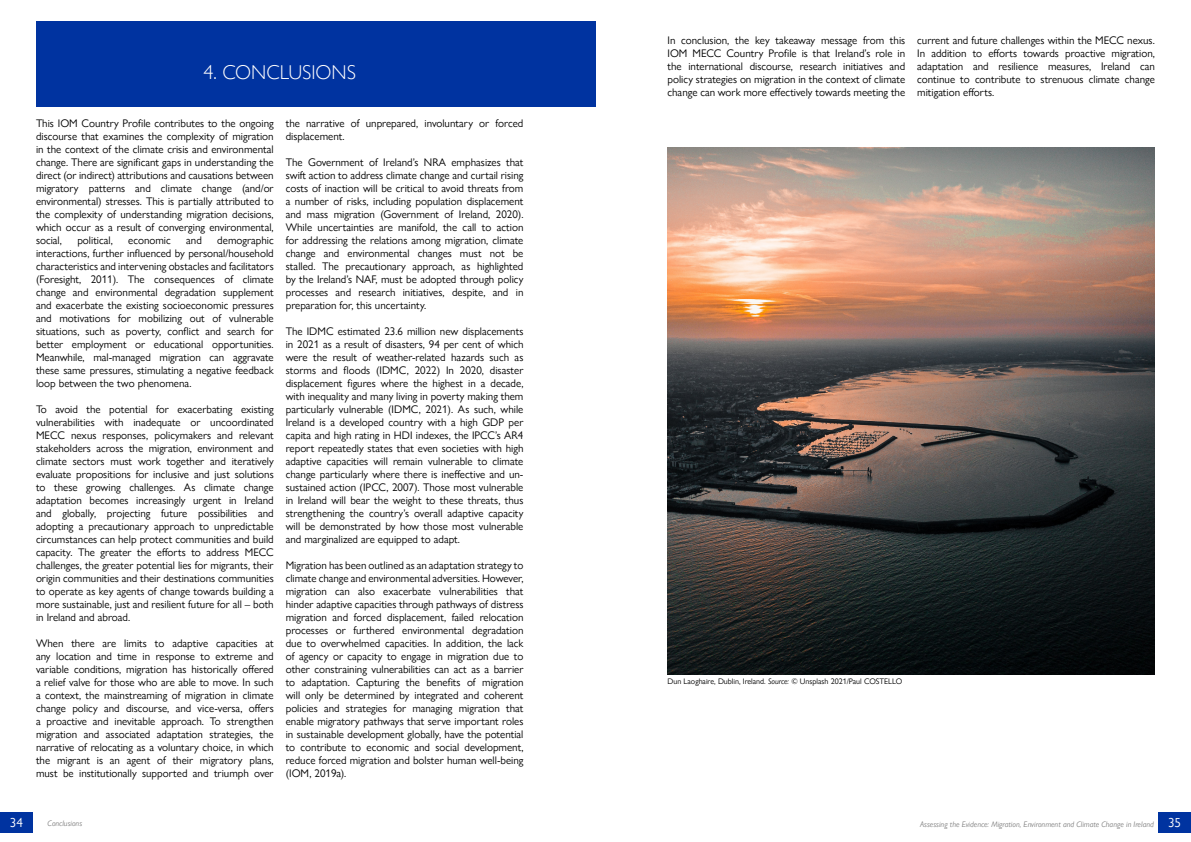
<style>
.page{position:relative;width:1191px;height:842px;background:#fff}
.page>*{position:absolute;margin:0;border:0;box-sizing:border-box;transform-origin:0 0}
.t1{font:300 20px "Gill Sans Nova";color:#fff}
.t2{font:13px "Gill Sans Nova";color:#fff}
.t3{font:11px/13px "Gill Sans Nova";color:#000;text-align:justify}
.t4{font:italic 8px "Gill Sans Nova";color:#808080}
.t5{font:8px "Gill Sans Nova";color:#000}
.s1{font-style:italic}
.s2{font-style:normal;font-size:13px;color:#fff}
</style>
<div class="page">
<div style="left:0;top:812px;width:33px;height:21px;background:#0033a0"></div>
<div style="left:1158px;top:812px;width:33px;height:21px;background:#0033a0"></div>
<img style="left:667px;top:147px;width:488px;height:528px">
<div style="left:36px;top:21px;width:559px;height:86px;background:#0033a0"></div>
<h1 class="t1" style="left:204px;top:60px;width:154px">4. CONCLUSIONS</h1>
<p class="t3" style="left:36px;top:117px;width:239px">This IOM Country Profile contributes to the ongoing discourse that examines the complexity of migration in the context of the climate crisis and environmental change. There are significant gaps in understanding the direct (or indirect) attributions and causations between migratory patterns and climate change (and/or environmental) stresses. This is partially attributed to the complexity of understanding migration decisions, which occur as a result of converging environmental, social,</p>
<p class="t3" style="left:36px;top:234px;width:239px;text-indent:181px">demographic interactions, further influenced by personal/household characteristics and intervening obstacles and facilitators (Foresight, 2011). The consequences of climate change and environmental degradation supplement and exacerbate the existing socioeconomic pressures and motivations for mobilizing out of vulnerable situations, such as poverty, conflict and search for better employment or educational opportunities.<br>Meanwhile, mal-managed migration can aggravate these same pressures, stimulating a negative feedback loop between the two phenomena.</p>
<p class="t3" style="left:36px;top:403px;width:239px">To avoid the potential for exacerbating existing vulnerabilities with inadequate or uncoordinated MECC nexus responses, policymakers and relevant stakeholders across the migration, environment and climate sectors must work together and iteratively evaluate propositions for inclusive and just solutions to these growing challenges. As climate change adaptation becomes increasingly urgent in Ireland and globally, projecting future possibilities and adopting a precautionary approach to unpredictable circumstances can help protect communities and build capacity. The greater the efforts to address MECC challenges, the greater potential lies for migrants, their origin communities and their destinations communities to operate as key agents of change towards building a more sustainable, just and resilient future for all – both in Ireland and abroad.</p>
<p class="t3" style="left:36px;top:637px;width:239px">When there are limits to adaptive capacities at any location and time in response to extreme and variable conditions, migration has historically offered a relief valve for those who are able to move. In such a context, the mainstreaming of migration in climate change policy and discourse, and vice-versa, offers a proactive and inevitable approach. To strengthen migration and associated adaptation strategies, the narrative of relocating as a voluntary choice, in which the migrant is an agent of their migratory plans, must be institutionally supported and triumph over</p>
<p class="t3" style="left:77px;top:234px;width:37px">political,</p>
<p class="t3" style="left:128px;top:234px;width:44px">economic</p>
<p class="t3" style="left:186px;top:234px;width:17px">and</p>
<p class="t3" style="left:286px;top:117px;width:239px">the narrative of unprepared, involuntary or forced displacement.</p>
<p class="t3" style="left:286px;top:156px;width:239px">The Government of Ireland’s NRA emphasizes that swift action to address climate change and curtail rising costs of inaction will be critical to avoid threats from a number of risks, including population displacement and mass migration (Government of Ireland, 2020).<br>While uncertainties are manifold, the call to action for addressing the relations among migration, climate change and environmental changes must not be stalled. The precautionary approach, as highlighted by the Ireland’s NAF, must be adopted through policy processes and research initiatives, despite, and in preparation for, this uncertainty.</p>
<p class="t3" style="left:286px;top:325px;width:239px">The IDMC estimated 23.6 million new displacements in 2021 as a result of disasters, 94 per cent of which were the result of weather-related hazards such as storms and floods (IDMC, 2022) In 2020, disaster displacement figures where the highest in a decade, with inequality and many living in poverty making them particularly vulnerable (IDMC, 2021). As such, while Ireland is a developed country with a high GDP per capita and high rating in HDI indexes, the IPCC’s AR4 report repeatedly states that even societies with high adaptive capacities will remain vulnerable to climate change particularly where there is ineffective and un&shy;sustained action (IPCC, 2007). Those most vulnerable in Ireland will bear the weight to these threats, thus strengthening the country’s overall adaptive capacity will be demonstrated by how those most vulnerable and marginalized are equipped to adapt.</p>
<p class="t3" style="left:286px;top:559px;width:239px">Migration has been outlined as an adaptation strategy to climate change and environmental adversities. However, migration can also exacerbate vulnerabilities that hinder adaptive capacities through pathways of distress migration and forced displacement, failed relocation processes or furthered environmental degradation due to overwhelmed capacities. In addition, the lack of agency or capacity to engage in migration due to other constraining vulnerabilities can act as a barrier to adaptation. Capturing the benefits of migration will only be determined by integrated and coherent policies and strategies for managing migration that enable migratory pathways that serve important roles in sustainable development globally, have the potential to contribute to economic and social development, reduce forced migration and bolster human well-being (IOM, 2019a).</p>
<p class="t3" style="left:667px;top:34px;width:239px">In conclusion, the key takeaway message from this IOM MECC Country Profile is that Ireland’s role in the international discourse, research initiatives and policy strategies on migration in the context of climate change can work more effectively towards meeting the</p>
<p class="t3" style="left:917px;top:34px;width:239px">current and future challenges within the MECC nexus.<br>In addition to efforts towards proactive migration, adaptation and resilience measures, Ireland can continue to contribute to strenuous climate change mitigation efforts.</p>
<p class="t5" style="left:667px;top:677px;width:236px">Dun Laoghaire, Dublin, Ireland. <span class="s1">Source:</span> © Unsplash 2021/Paul COSTELLO</p>
<p class="t2" style="left:10px;top:815px;width:14px">34</p>
<p class="t4" style="left:920px;top:819px;width:262px">Assessing the Evidence: Migration, Environment and Climate Change in Ireland <span class="s2">35</span></p>
<p class="t4" style="left:48px;top:818px;width:36px">Conclusions</p>
</div>
